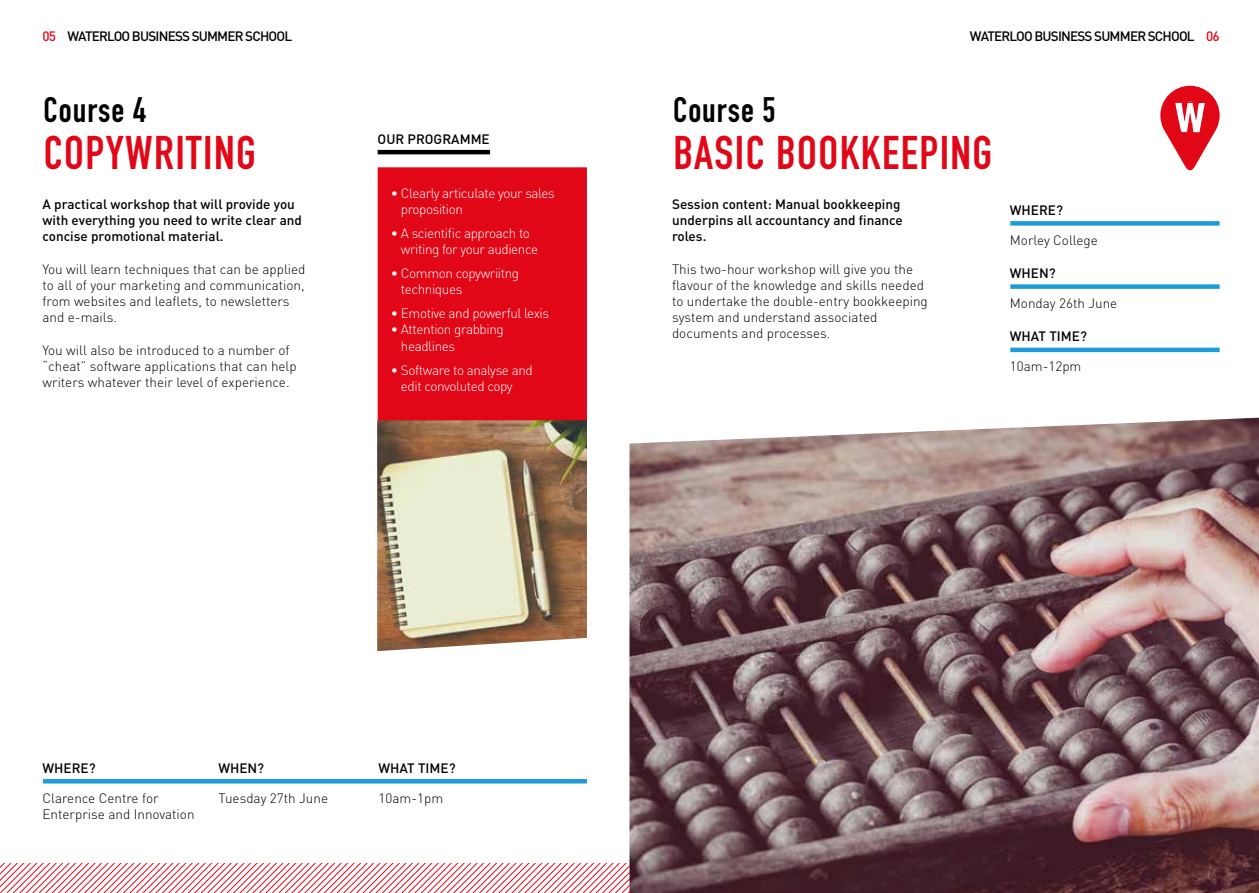
<style>
.page{position:relative;width:1259px;height:893px;background:#fff}
.page>*{position:absolute;margin:0;border:0;box-sizing:border-box;transform-origin:0 0}
.t1{font:46.5px "DIN Engschrift";letter-spacing:.03em;color:#e20717}
.t2{font:34.95px "DIN Engschrift";letter-spacing:.03em;color:#000}
.t3{font:300 13.5px/16.2px "DIN";color:#000}
.t4{font:500 13.5px/16.2px "DIN";color:#000}
.t5{font:300 13.5px/16.2px "DIN";letter-spacing:-.03em;color:#fff}
.t6{font:500 13.5px "DIN";letter-spacing:-.06em;color:#000}
.s1{color:#e20717}
</style>
<div class="page">
<img style="left:629px;top:418px;width:630px;height:475px">
<div style="left:1010px;top:221px;width:209px;height:5px;background:#1d9dd8"></div>
<div style="left:1010px;top:284px;width:209px;height:5px;background:#1d9dd8"></div>
<hr style="left:1010px;top:348px;width:209px;height:4px;background:#1d9dd8">
<hr style="left:43px;top:779px;width:544px;height:4px;background:#1d9dd8">
<div style="left:378px;top:167px;width:209px;height:253px;background:#e20717"></div>
<hr style="left:378px;top:150px;width:112px;height:4px;background:#000">
<svg style="left:1160px;top:86px;width:59px;height:85px"></svg>
<img style="left:377px;top:420px;width:210px;height:231px">
<svg style="left:0;top:863px;width:629px;height:30px"></svg>
<p class="t6" style="left:43px;top:28px;width:251px"><span class="s1">05</span> WATERLOO BUSINESS SUMMER SCHOOL</p>
<p class="t6" style="left:970px;top:28px;width:251px">WATERLOO BUSINESS SUMMER SCHOOL <span class="s1">06</span></p>
<h2 class="t2" style="left:44px;top:89px;width:104px">Course 4</h2>
<h2 class="t2" style="left:673px;top:89px;width:104px">Course 5</h2>
<h1 class="t1" style="left:44px;top:125px;width:213px">COPYWRITING</h1>
<p class="t4" style="left:378px;top:130px;width:114px">OUR PROGRAMME</p>
<h1 class="t1" style="left:673px;top:125px;width:320px">BASIC BOOKKEEPING</h1>
<p class="t4" style="left:43px;top:195px;width:261px">A practical workshop that will provide you with everything you need to write clear and concise promotional material.</p>
<p class="t3" style="left:43px;top:261px;width:264px">You will learn techniques that can be applied to all of your marketing and communication, from websites and leaflets, to newsletters and e-mails.</p>
<p class="t3" style="left:43px;top:342px;width:256px">You will also be introduced to a number of “cheat” software applications that can help writers whatever their level of experience.</p>
<p class="t5" style="left:401px;top:185px;width:155px;text-indent:-10px">• Clearly articulate your sales proposition</p>
<p class="t5" style="left:401px;top:225px;width:139px;text-indent:-10px">• A scientific approach to writing for your audience</p>
<p class="t5" style="left:401px;top:265px;width:120px;text-indent:-10px">• Common copywriitng techniques</p>
<p class="t5" style="left:391px;top:305px;width:160px">• Emotive and powerful lexis</p>
<p class="t5" style="left:401px;top:321px;width:104px;text-indent:-10px">• Attention grabbing headlines</p>
<p class="t5" style="left:401px;top:362px;width:133px;text-indent:-10px">• Software to analyse and edit convoluted copy</p>
<p class="t4" style="left:672px;top:195px;width:232px">Session content: Manual bookkeeping underpins all accountancy and finance roles.</p>
<p class="t3" style="left:672px;top:261px;width:257px">This two-hour workshop will give you the flavour of the knowledge and skills needed to undertake the double-entry bookkeeping system and understand associated documents and processes.</p>
<p class="t4" style="left:1010px;top:201px;width:55px">WHERE?</p>
<p class="t3" style="left:1010px;top:232px;width:89px">Morley College</p>
<p class="t4" style="left:1010px;top:265px;width:47px">WHEN?</p>
<p class="t3" style="left:1010px;top:295px;width:109px">Monday 26th June</p>
<p class="t4" style="left:1010px;top:328px;width:79px">WHAT TIME?</p>
<p class="t3" style="left:1010px;top:358px;width:73px">10am-12pm</p>
<p class="t4" style="left:43px;top:759px;width:55px">WHERE?</p>
<p class="t3" style="left:43px;top:789px;width:154px">Clarence Centre for<br>Enterprise and Innovation</p>
<p class="t4" style="left:218px;top:759px;width:47px">WHEN?</p>
<p class="t3" style="left:218px;top:789px;width:111px">Tuesday 27th June</p>
<p class="t4" style="left:378px;top:759px;width:79px">WHAT TIME?</p>
<p class="t3" style="left:378px;top:789px;width:66px">10am-1pm</p>
</div>
